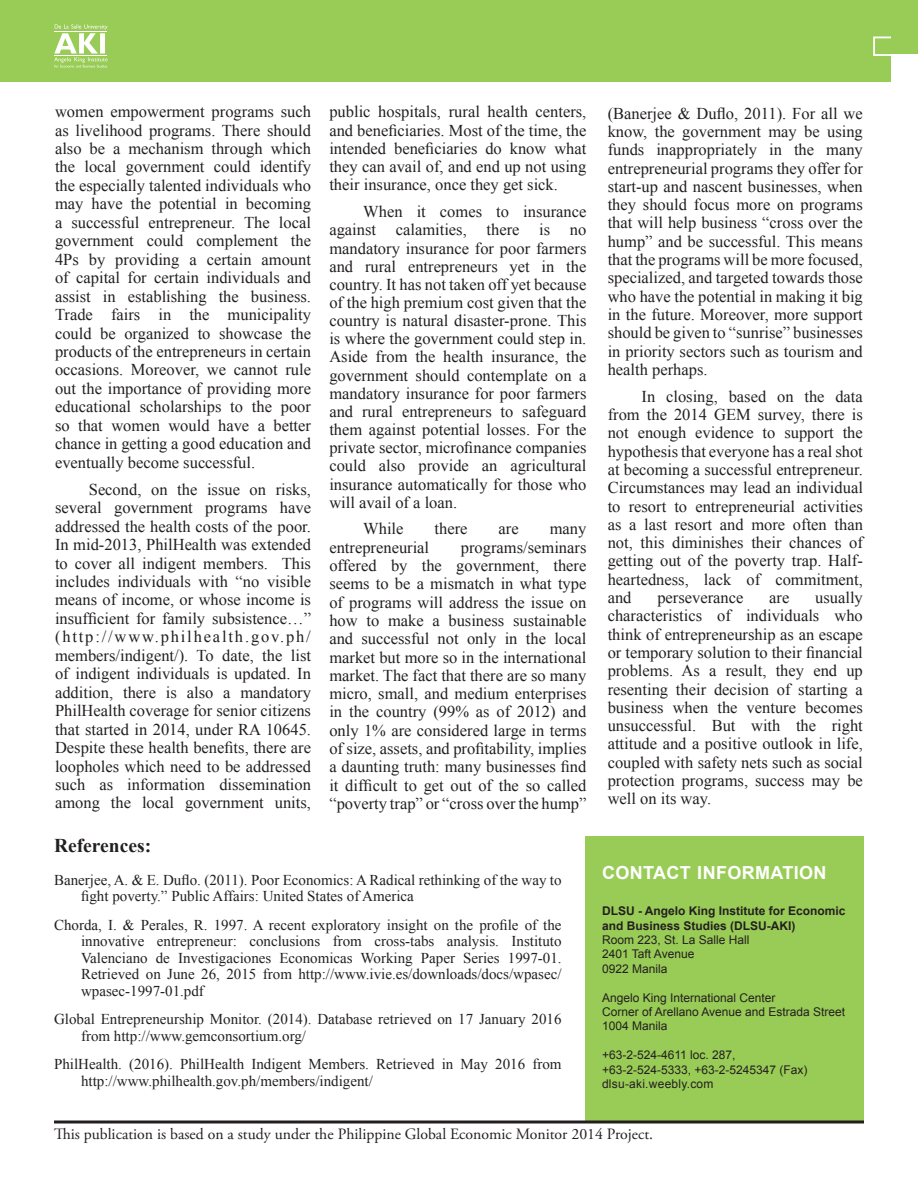
<style>
.page{position:relative;width:918px;height:1188px;background:#fff}
.page>*{position:absolute;margin:0;border:0;box-sizing:border-box;transform-origin:0 0}
.t1{font:700 19.5px "Times New Roman";color:#231f20}
.t2{font:700 18px "Arial";letter-spacing:.02em;color:#fff}
.t3{font:16.5px/18.3px "Times New Roman";color:#231f20;text-align:justify}
.t4{font:15.75px "Adobe Garamond Pro";color:#231f20}
.t5{font:15px/16.5px "Times New Roman";color:#231f20}
.t6{font:12px/14.4px "Arial";color:#231f20}
.t7{font:700 12px "Arial";color:#231f20}
.t8{font:12px "Arial";letter-spacing:.02em;color:#231f20}
</style>
<div class="page">
<div style="left:585px;top:837px;width:279px;height:285px;background:#99cc56"></div>
<svg style="left:54px;top:1120px;width:810px;height:4px"></svg>
<div style="left:0;top:0;width:918px;height:81px;background:#99cc56"></div>
<div style="left:891px;top:54px;width:27px;height:38px;background:#fff"></div>
<svg style="left:873px;top:37px;width:18px;height:19px"></svg>
<svg style="left:54px;top:24px;width:54px;height:43px"></svg>
<hr style="left:54px;top:31px;width:53px;height:1px;background:#fff">
<hr style="left:54px;top:55px;width:53px;height:1px;background:#fff">
<p class="t3" style="left:55px;top:102px;width:258px">women empowerment programs such as livelihood programs. There should also be a mechanism through which the local government could identify the especially talented individuals who may have the potential in becoming a successful entrepreneur. The local government could complement the 4Ps by providing a certain amount of capital for certain individuals and assist in establishing the business.<br>Trade fairs in the municipality could be organized to showcase the products of the entrepreneurs in certain occasions. Moreover, we cannot rule out the importance of providing more educational scholarships to the poor so that women would have a better chance in getting a good education and eventually become successful.</p>
<p class="t3" style="left:55px;top:480px;width:258px;text-indent:34px">Second, on the issue on risks, several government programs have addressed the health costs of the poor.<br>In mid-2013, PhilHealth was extended to cover all indigent members. This includes individuals with “no visible means of income, or whose income is insufficient for family subsistence…” (http://www.philhealth.gov.ph/ members/indigent/). To date, the list of indigent individuals is updated. In addition, there is also a mandatory PhilHealth coverage for senior citizens that started in 2014, under RA 10645.<br>Despite these health benefits, there are loopholes which need to be addressed such as information dissemination among the local government units,</p>
<p class="t3" style="left:329px;top:102px;width:259px">public hospitals, rural health centers, and beneficiaries. Most of the time, the intended beneficiaries do know what they can avail of, and end up not using their insurance, once they get sick.</p>
<p class="t3" style="left:329px;top:202px;width:259px;text-indent:34px">When it comes to insurance against calamities, there is no mandatory insurance for poor farmers and rural entrepreneurs yet in the country. It has not taken off yet because of the high premium cost given that the country is natural disaster-prone. This is where the government could step in.<br>Aside from the health insurance, the government should contemplate on a mandatory insurance for poor farmers and rural entrepreneurs to safeguard them against potential losses. For the private sector, microfinance companies could also provide an agricultural insurance automatically for those who will avail of a loan.</p>
<p class="t3" style="left:363px;top:520px;width:42px">While</p>
<p class="t3" style="left:435px;top:520px;width:34px">there</p>
<p class="t3" style="left:499px;top:520px;width:22px">are</p>
<p class="t3" style="left:550px;top:520px;width:38px">many</p>
<p class="t3" style="left:329px;top:538px;width:101px">entrepreneurial</p>
<p class="t3" style="left:329px;top:538px;width:259px;text-indent:131px">programs/seminars offered by the government, there seems to be a mismatch in what type of programs will address the issue on how to make a business sustainable and successful not only in the local market but more so in the international market. The fact that there are so many micro, small, and medium enterprises in the country (99% as of 2012) and only 1% are considered large in terms of size, assets, and profitability, implies a daunting truth: many businesses find it difficult to get out of the so called “poverty trap” or “cross over the hump”</p>
<p class="t1" style="left:54px;top:832px;width:99px">References:</p>
<p class="t5" style="left:81px;top:871px;width:482px;text-indent:-27px">Banerjee, A. &amp; E. Duflo. (2011). Poor Economics: A Radical rethinking of the way to fight poverty.” Public Affairs: United States of America</p>
<p class="t5" style="left:81px;top:916px;width:482px;text-align:justify;text-indent:-27px">Chorda, I. &amp; Perales, R. 1997. A recent exploratory insight on the profile of the innovative entrepreneur: conclusions from cross-tabs analysis. Instituto Valenciano de Investigaciones Economicas Working Paper Series 1997-01.<br>Retrieved on June 26, 2015 from http://www.ivie.es/downloads/docs/wpasec/ wpasec-1997-01.pdf</p>
<p class="t5" style="left:81px;top:1011px;width:482px;text-indent:-27px">Global Entrepreneurship Monitor. (2014). Database retrieved on 17 January 2016 from http://www.gemconsortium.org/</p>
<p class="t5" style="left:81px;top:1056px;width:482px;text-indent:-27px">PhilHealth. (2016). PhilHealth Indigent Members. Retrieved in May 2016 from http://www.philhealth.gov.ph/members/indigent/</p>
<p class="t3" style="left:608px;top:104px;width:257px">(Banerjee &amp; Duflo, 2011). For all we know, the government may be using funds inappropriately in the many entrepreneurial programs they offer for start-up and nascent businesses, when they should focus more on programs that will help business “cross over the hump” and be successful. This means that the programs will be more focused, specialized, and targeted towards those who have the potential in making it big in the future. Moreover, more support should be given to “sunrise” businesses in priority sectors such as tourism and health perhaps.</p>
<p class="t3" style="left:608px;top:387px;width:257px;text-indent:34px">In closing, based on the data from the 2014 GEM survey, there is not enough evidence to support the hypothesis that everyone has a real shot at becoming a successful entrepreneur.<br>Circumstances may lead an individual to resort to entrepreneurial activities as a last resort and more often than not, this diminishes their chances of getting out of the poverty trap. Half&shy;heartedness, lack of commitment, and</p>
<p class="t3" style="left:608px;top:588px;width:257px;text-indent:208px">usually characteristics of individuals who think of entrepreneurship as an escape or temporary solution to their financial problems. As a result, they end up resenting their decision of starting a business when the venture becomes unsuccessful. But with the right attitude and a positive outlook in life, coupled with safety nets such as social protection programs, success may be well on its way.</p>
<p class="t3" style="left:657px;top:588px;width:88px">perseverance</p>
<p class="t3" style="left:769px;top:588px;width:22px">are</p>
<p class="t2" style="left:602px;top:861px;width:226px">CONTACT INFORMATION</p>
<p class="t7" style="left:602px;top:903px;width:245px">DLSU - Angelo King Institute for Economic</p>
<p class="t7" style="left:602px;top:917px;width:195px">and Business Studies (DLSU-AKI)</p>
<p class="t6" style="left:602px;top:933px;width:149px">Room 223, St. La Salle Hall</p>
<p class="t6" style="left:602px;top:947px;width:94px">2401 Taft Avenue</p>
<p class="t6" style="left:602px;top:961px;width:67px">0922 Manila</p>
<p class="t6" style="left:602px;top:990px;width:175px">Angelo King International Center</p>
<p class="t6" style="left:602px;top:1005px;width:245px">Corner of Arellano Avenue and Estrada Street<br>1004 Manila</p>
<p class="t6" style="left:602px;top:1048px;width:135px">+63-2-524-4611 loc. 287,</p>
<p class="t6" style="left:602px;top:1062px;width:207px">+63-2-524-5333, +63-2-5245347 (Fax)</p>
<p class="t8" style="left:602px;top:1076px;width:113px">dlsu-aki.weebly.com</p>
<p class="t4" style="left:54px;top:1125px;width:601px">This publication is based on a study under the Philippine Global Economic Monitor 2014 Project.</p>
</div>
